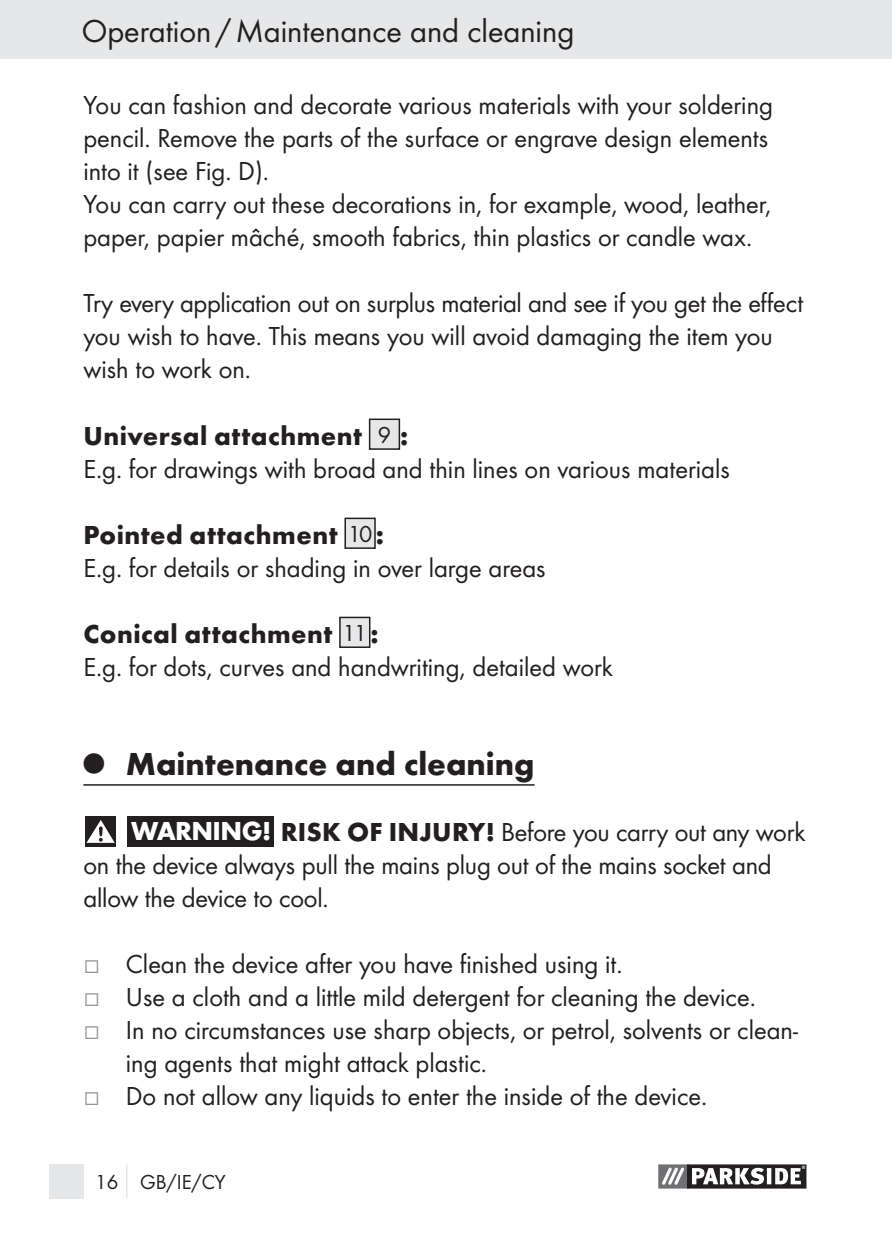
<style>
.page{position:relative;width:892px;height:1233px;background:#fff}
.page>*{position:absolute;margin:0;border:0;box-sizing:border-box;transform-origin:0 0}
.t1{font:33px "Futura Boo";color:#231f20}
.t2{font:700 33px "Futura";color:#231f20}
.t3{font:27px/33px "Futura Boo";color:#231f20}
.t4{font:700 27px "Futura";letter-spacing:.02em;color:#231f20}
.t5{font:21px "Futura Boo";color:#231f20}
.s1{font-family:"Futura Boo";font-weight:400;font-size:24px}
.s2{font-family:"Futura";font-weight:700;color:#fff}
.s3{font-family:"Futura";font-weight:700}
</style>
<div class="page">
<div style="left:0;top:0;width:891px;height:59px;background:#e6e7e8"></div>
<div style="left:49px;top:1164px;width:34px;height:34px;background:#e6e7e8"></div>
<hr style="left:126px;top:1164px;width:2px;height:34px;background:#e6e7e8">
<svg style="left:658px;top:1164px;width:148px;height:24px"></svg>
<hr style="left:891px;top:0;width:1px;height:59px;background:#e6e7e8">
<hr style="left:83px;top:784px;width:451px;height:1px;background:#231f20">
<div style="left:370px;top:419px;width:29px;height:30px;background:#e6e7e8"></div>
<div style="left:369px;top:418px;width:31px;height:32px;border:2px solid #231f20"></div>
<div style="left:345px;top:518px;width:30px;height:30px;background:#e6e7e8"></div>
<div style="left:344px;top:517px;width:32px;height:32px;border:2px solid #231f20"></div>
<div style="left:340px;top:617px;width:30px;height:30px;background:#e6e7e8"></div>
<div style="left:339px;top:616px;width:31px;height:32px;border:2px solid #231f20"></div>
<svg style="left:85px;top:816px;width:31px;height:30px"></svg>
<svg style="left:86px;top:819px;width:29px;height:23px"></svg>
<div style="left:127px;top:815px;width:147px;height:31px;background:#231f20"></div>
<p class="t1" style="left:82px;top:16px;width:494px">Operation / Maintenance and cleaning</p>
<p class="t3" style="left:83px;top:90px;width:691px">You can fashion and decorate various materials with your soldering pencil. Remove the parts of the surface or engrave design elements into it (see Fig. D).<br>You can carry out these decorations in, for example, wood, leather, paper, papier mâché, smooth fabrics, thin plastics or candle wax.</p>
<p class="t3" style="left:83px;top:288px;width:721px">Try every application out on surplus material and see if you get the effect you wish to have. This means you will avoid damaging the item you wish to work on.</p>
<p class="t4" style="left:83px;top:425px;width:326px">Universal attachment <span class="s1">9</span> :</p>
<p class="t3" style="left:83px;top:453px;width:648px">E.g. for drawings with broad and thin lines on various materials</p>
<p class="t4" style="left:83px;top:524px;width:302px">Pointed attachment <span class="s1">10</span> :</p>
<p class="t3" style="left:83px;top:552px;width:464px">E.g. for details or shading in over large areas</p>
<p class="t4" style="left:83px;top:623px;width:297px">Conical attachment <span class="s1">11</span> :</p>
<p class="t3" style="left:83px;top:651px;width:531px">E.g. for dots, curves and handwriting, detailed work</p>
<p class="t2" style="left:83px;top:750px;width:453px"><sup>-</sup> Maintenance and cleaning</p>
<p class="t3" style="left:83px;top:816px;width:723px;text-indent:48px"><span class="s2">WARNING!</span> <span class="s3">RISK OF INJURY!</span> Before you carry out any work on the device always pull the mains plug out of the mains socket and allow the device to cool.</p>
<p class="t3" style="left:126px;top:948px;width:673px">Clean the device after you have finished using it.<br>Use a cloth and a little mild detergent for cleaning the device.<br>In no circumstances use sharp objects, or petrol, solvents or clean&shy;ing agents that might attack plastic.<br>Do not allow any liquids to enter the inside of the device.</p>
<p class="t5" style="left:95px;top:1172px;width:132px">16 GB/IE/CY</p>
</div>
